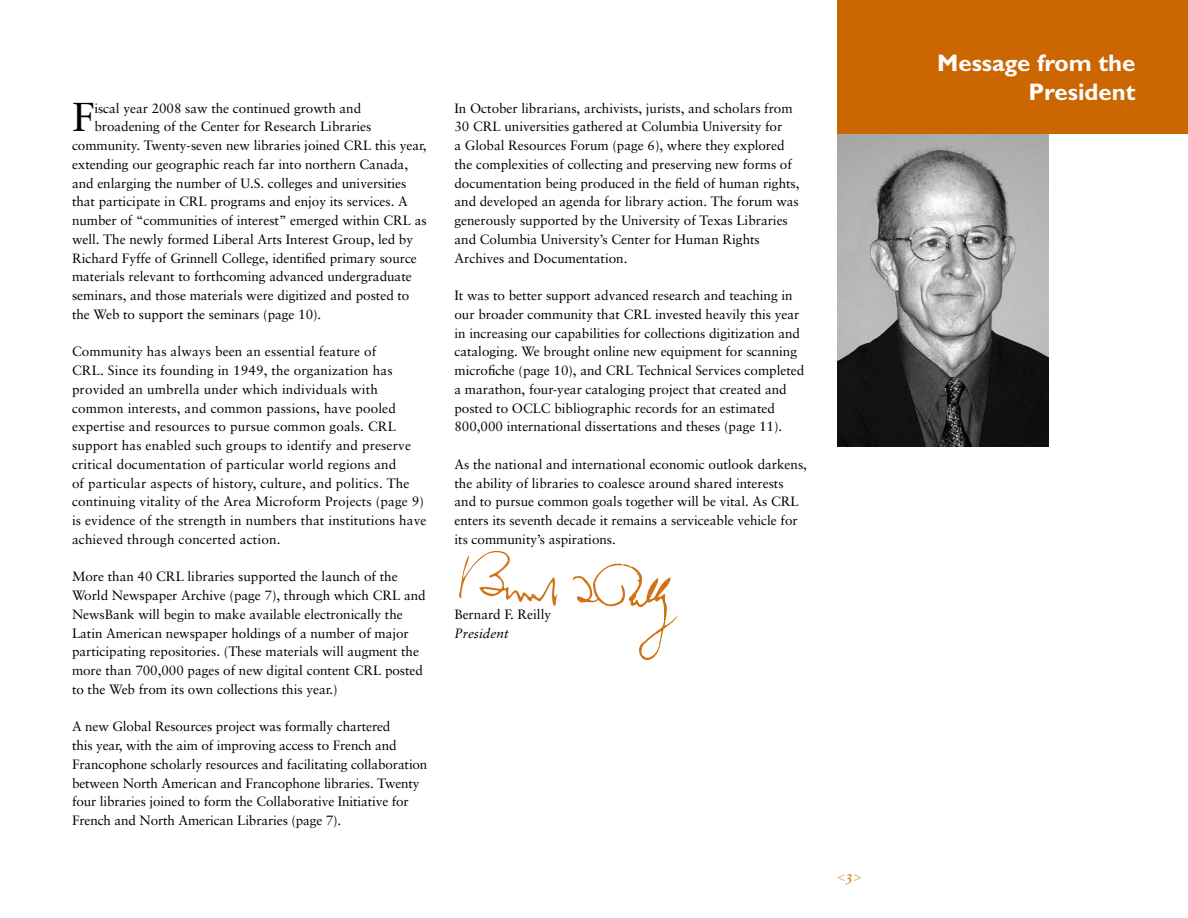
<style>
.page{position:relative;width:1188px;height:918px;background:#fff}
.page>*{position:absolute;margin:0;border:0;box-sizing:border-box;transform-origin:0 0}
.t1{font:40.35px "Sabon";color:#000}
.t2{font:700 24px/28.5px "Gill Sans";color:#fff;text-align:right}
.t3{font:15px "Sabon Italic Os F";color:#e6b380}
.t4{font:13.5px/18.8px "Sabon";letter-spacing:-.005em;color:#000}
.t5{font:italic 13.5px "Sabon";color:#000}
.s1{color:#c60}
</style>
<div class="page">
<img style="left:837px;top:133px;width:211px;height:314px">
<img style="left:459px;top:551px;width:218px;height:108px">
<div style="left:837px;top:0;width:351px;height:133px;background:#c60"></div>
<h1 class="t1" style="left:72px;top:93px;width:24px">F</h1>
<p class="t4" style="left:94px;top:98px;width:268px">iscal year 2008 saw the continued growth and</p>
<p class="t4" style="left:94px;top:117px;width:279px">broadening of the Center for Research Libraries</p>
<p class="t4" style="left:72px;top:136px;width:356px">community. Twenty-seven new libraries joined CRL this year,</p>
<p class="t4" style="left:72px;top:155px;width:338px">extending our geographic reach far into northern Canada,</p>
<p class="t4" style="left:72px;top:173px;width:336px">and enlarging the number of U.S. colleges and universities</p>
<p class="t4" style="left:72px;top:192px;width:337px">that participate in CRL programs and enjoy its services. A</p>
<p class="t4" style="left:72px;top:211px;width:356px">number of “communities of interest” emerged within CRL as</p>
<p class="t4" style="left:72px;top:230px;width:343px">well. The newly formed Liberal Arts Interest Group, led by</p>
<p class="t4" style="left:72px;top:248px;width:346px">Richard Fyffe of Grinnell College, identified primary source</p>
<p class="t4" style="left:72px;top:267px;width:341px">materials relevant to forthcoming advanced undergraduate</p>
<p class="t4" style="left:72px;top:286px;width:339px">seminars, and those materials were digitized and posted to</p>
<p class="t4" style="left:72px;top:305px;width:251px">the Web to support the seminars (page 10).</p>
<p class="t4" style="left:72px;top:342px;width:356px">Community has always been an essential feature of<br>CRL. Since its founding in 1949, the organization has provided an umbrella under which individuals with common interests, and common passions, have pooled expertise and resources to pursue common goals. CRL support has enabled such groups to identify and preserve critical documentation of particular world regions and<br>of particular aspects of history, culture, and politics. The continuing vitality of the Area Microform Projects (page 9) is evidence of the strength in numbers that institutions have achieved through concerted action.</p>
<p class="t4" style="left:72px;top:567px;width:355px">More than 40 CRL libraries supported the launch of the World Newspaper Archive (page 7), through which CRL and NewsBank will begin to make available electronically the Latin American newspaper holdings of a number of major participating repositories. (These materials will augment the more than 700,000 pages of new digital content CRL posted to the Web from its own collections this year.)</p>
<p class="t4" style="left:72px;top:717px;width:357px">A new Global Resources project was formally chartered<br>this year, with the aim of improving access to French and Francophone scholarly resources and facilitating collaboration between North American and Francophone libraries. Twenty four libraries joined to form the Collaborative Initiative for French and North American Libraries (page 7).</p>
<p class="t4" style="left:454px;top:98px;width:347px">In October librarians, archivists, jurists, and scholars from 30 CRL universities gathered at Columbia University for<br>a Global Resources Forum (page 6), where they explored the complexities of collecting and preserving new forms of documentation being produced in the field of human rights, and developed an agenda for library action. The forum was generously supported by the University of Texas Libraries and Columbia University’s Center for Human Rights Archives and Documentation.</p>
<p class="t4" style="left:454px;top:286px;width:351px">It was to better support advanced research and teaching in our broader community that CRL invested heavily this year in increasing our capabilities for collections digitization and cataloging. We brought online new equipment for scanning microfiche (page 10), and CRL Technical Services completed a marathon, four-year cataloging project that created and posted to OCLC bibliographic records for an estimated 800,000 international dissertations and theses (page 11).</p>
<p class="t4" style="left:454px;top:455px;width:354px">As the national and international economic outlook darkens, the ability of libraries to coalesce around shared interests and to pursue common goals together will be vital. As CRL enters its seventh decade it remains a serviceable vehicle for its community’s aspirations.</p>
<p class="t4" style="left:454px;top:605px;width:98px">Bernard F. Reilly</p>
<p class="t5" style="left:454px;top:625px;width:55px">President</p>
<p class="t3" style="left:837px;top:867px;width:26px">&lt;<span class="s1">3</span>&gt;</p>
<h2 class="t2" style="left:937px;top:49px;width:200px">Message from the<br>President</h2>
</div>
